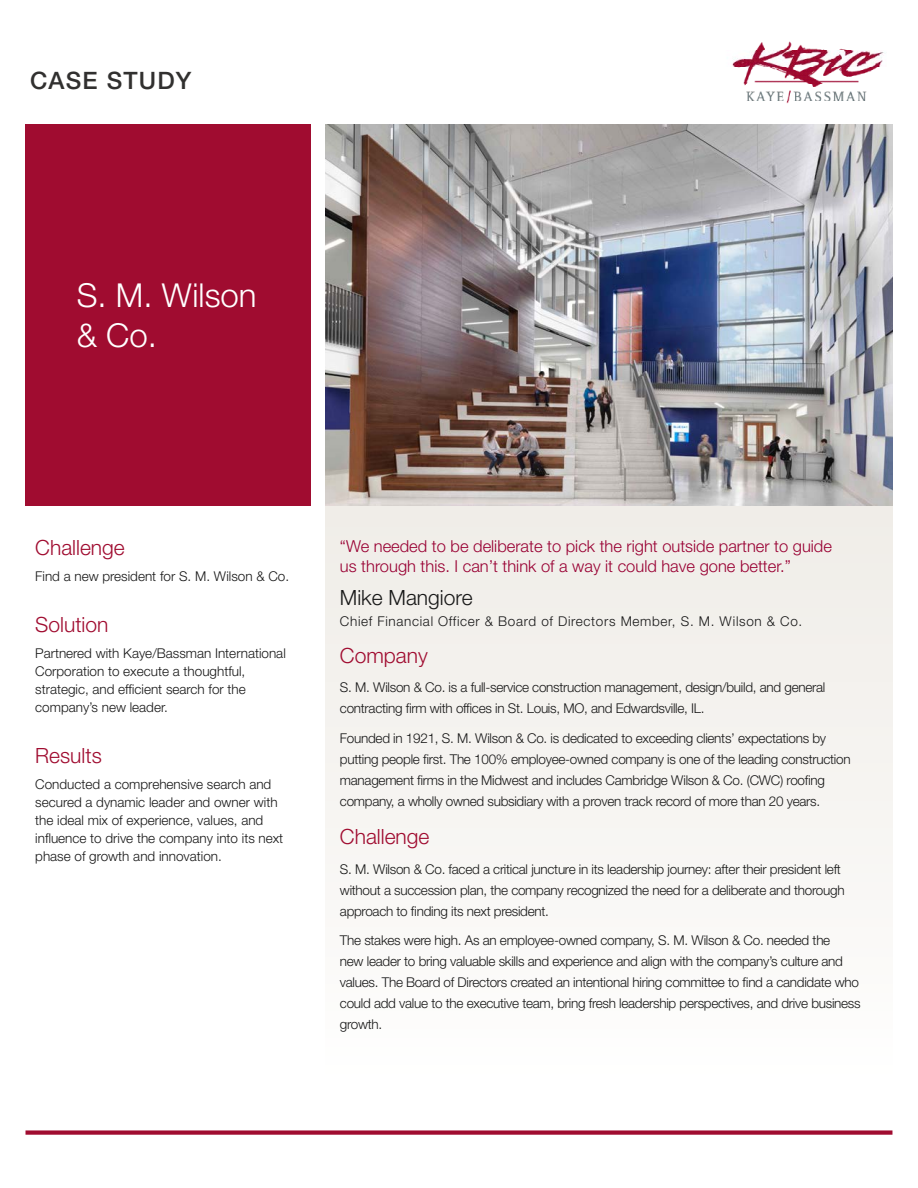
<style>
.page{position:relative;width:918px;height:1188px;background:#fff}
.page>*{position:absolute;margin:0;border:0;box-sizing:border-box;transform-origin:0 0}
.t1{font:300 33px/39.6px "Helvetica Neue LT Std";color:#fff}
.t2{font:500 24px "Helvetica Neue LT Std";letter-spacing:.05em;color:#31302f}
.t3{font:300 21px "Helvetica Neue LT Std";color:#a00c30}
.t4{font:300 21px "Helvetica Neue LT Std";color:#181818}
.t5{font:300 16.5px/19.8px "Helvetica Neue LT Std";color:#903}
.t6{font:300 13.5px/21px "Helvetica Neue LT Std";letter-spacing:-.02em;color:#181818}
.t7{font:300 13.5px/18px "Helvetica Neue LT Std";color:#181818}
.t8{font:300 13.5px "Helvetica Neue LT Std";letter-spacing:.05em;color:#181818}
</style>
<div class="page">
<div style="left:26px;top:125px;width:285px;height:381px;background:#a00c30"></div>
<div style="left:326px;top:506px;width:566px;height:574px;background:#f6f4f1"></div>
<img style="left:326px;top:125px;width:566px;height:381px">
<div style="left:26px;top:1130px;width:866px;height:5px;background:#a00c30"></div>
<img style="left:732px;top:41px;width:152px;height:63px">
<h2 class="t2" style="left:30px;top:66px;width:163px">CASE STUDY</h2>
<h1 class="t1" style="left:77px;top:275px;width:181px">S. M. Wilson &amp; Co.</h1>
<h3 class="t3" style="left:35px;top:535px;width:91px">Challenge</h3>
<p class="t7" style="left:35px;top:567px;width:255px">Find a new president for S. M. Wilson &amp; Co.</p>
<h3 class="t3" style="left:35px;top:612px;width:75px">Solution</h3>
<p class="t7" style="left:35px;top:644px;width:252px">Partnered with Kaye/Bassman International Corporation to execute a thoughtful, strategic, and efficient search for the company’s new leader.</p>
<h3 class="t3" style="left:35px;top:742px;width:68px">Results</h3>
<p class="t7" style="left:35px;top:775px;width:250px">Conducted a comprehensive search and secured a dynamic leader and owner with the ideal mix of experience, values, and influence to drive the company into its next phase of growth and innovation.</p>
<p class="t5" style="left:340px;top:536px;width:494px">“We needed to be deliberate to pick the right outside partner to guide us through this. I can’t think of a way it could have gone better.”</p>
<h3 class="t4" style="left:340px;top:585px;width:134px">Mike Mangiore</h3>
<p class="t8" style="left:340px;top:613px;width:464px">Chief Financial Officer &amp; Board of Directors Member, S. M. Wilson &amp; Co.</p>
<h3 class="t3" style="left:340px;top:643px;width:89px">Company</h3>
<p class="t6" style="left:340px;top:677px;width:487px">S. M. Wilson &amp; Co. is a full-service construction management, design/build, and general contracting firm with offices in St. Louis, MO, and Edwardsville, IL.</p>
<p class="t6" style="left:340px;top:727px;width:512px">Founded in 1921, S. M. Wilson &amp; Co. is dedicated to exceeding clients’ expectations by putting people first. The 100% employee-owned company is one of the leading construction management firms in the Midwest and includes Cambridge Wilson &amp; Co. (CWC) roofing company, a wholly owned subsidiary with a proven track record of more than 20 years.</p>
<h3 class="t3" style="left:340px;top:824px;width:91px">Challenge</h3>
<p class="t6" style="left:340px;top:858px;width:506px">S. M. Wilson &amp; Co. faced a critical juncture in its leadership journey: after their president left without a succession plan, the company recognized the need for a deliberate and thorough approach to finding its next president.</p>
<p class="t6" style="left:340px;top:930px;width:522px">The stakes were high. As an employee-owned company, S. M. Wilson &amp; Co. needed the<br>new leader to bring valuable skills and experience and align with the company’s culture and values. The Board of Directors created an intentional hiring committee to find a candidate who could add value to the executive team, bring fresh leadership perspectives, and drive business growth.</p>
</div>
